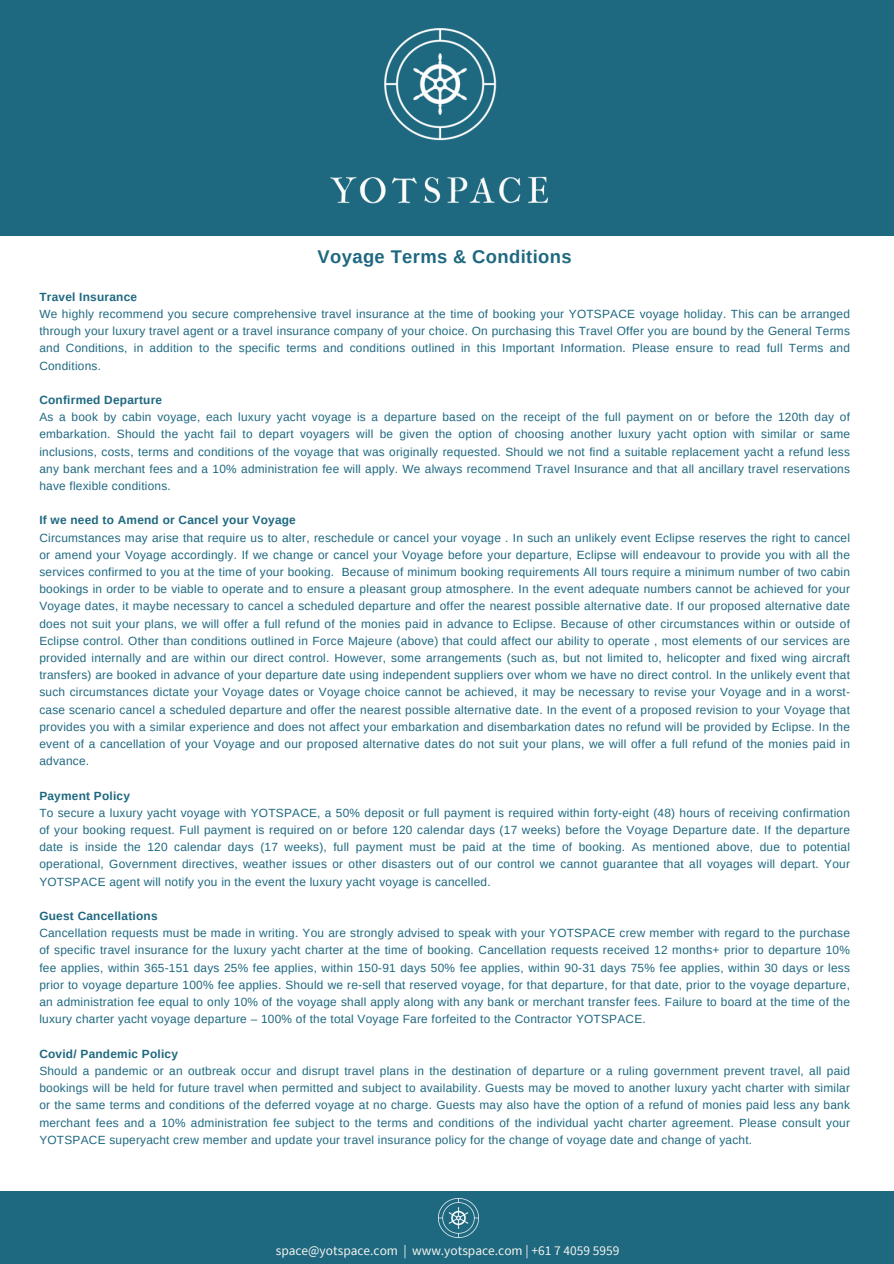
<style>
.page{position:relative;width:894px;height:1264px;background:#fff}
.page>*{position:absolute;margin:0;border:0;box-sizing:border-box;transform-origin:0 0}
.t1{font:700 18.45px "Arimo";letter-spacing:.02em;color:#1e6880}
.t2{font:13.35px "Source Sans Pro";color:#f4f5ef}
.t3{font:11.85px/17.2px "Arimo";letter-spacing:.02em;color:#1e6880;text-align:justify}
.t4{font:700 11.85px "Arimo";letter-spacing:.02em;color:#1e6880}
</style>
<div class="page">
<div style="left:0;top:1191px;width:893px;height:72px;background:#1e6880"></div>
<img style="left:438px;top:1198px;width:40px;height:39px">
<div style="left:0;top:0;width:893px;height:236px;background:#1e6880"></div>
<img style="left:330px;top:28px;width:217px;height:176px">
<p class="t1" style="left:317px;top:246px;width:255px">Voyage Terms &amp; Conditions</p>
<p class="t4" style="left:39px;top:290px;width:99px">Travel Insurance</p>
<p class="t3" style="left:39px;top:305px;width:812px">We highly recommend you secure comprehensive travel insurance at the time of booking your YOTSPACE voyage holiday. This can be arranged through your luxury travel agent or a travel insurance company of your choice. On purchasing this Travel Offer you are bound by the General Terms and Conditions, in addition to the specific terms and conditions outlined in this Important Information. Please ensure to read full Terms and Conditions.</p>
<p class="t4" style="left:39px;top:393px;width:124px">Confirmed Departure</p>
<p class="t3" style="left:39px;top:408px;width:812px">As a book by cabin voyage, each luxury yacht voyage is a departure based on the receipt of the full payment on or before the 120th day of embarkation. Should the yacht fail to depart voyagers will be given the option of choosing another luxury yacht option with similar or same inclusions, costs, terms and conditions of the voyage that was originally requested. Should we not find a suitable replacement yacht a refund less any bank merchant fees and a 10% administration fee will apply. We always recommend Travel Insurance and that all ancillary travel reservations have flexible conditions.</p>
<p class="t4" style="left:39px;top:513px;width:258px">If we need to Amend or Cancel your Voyage</p>
<p class="t3" style="left:39px;top:529px;width:812px">Circumstances may arise that require us to alter, reschedule or cancel your voyage . In such an unlikely event Eclipse reserves the right to cancel or amend your Voyage accordingly. If we change or cancel your Voyage before your departure, Eclipse will endeavour to provide you with all the services confirmed to you at the time of your booking. Because of minimum booking requirements All tours require a minimum number of two cabin bookings in order to be viable to operate and to ensure a pleasant group atmosphere. In the event adequate numbers cannot be achieved for your Voyage dates, it maybe necessary to cancel a scheduled departure and offer the nearest possible alternative date. If our proposed alternative date does not suit your plans, we will offer a full refund of the monies paid in advance to Eclipse. Because of other circumstances within or outside of Eclipse control. Other than conditions outlined in Force Majeure (above) that could affect our ability to operate , most elements of our services are provided internally and are within our direct control. However, some arrangements (such as, but not limited to, helicopter and fixed wing aircraft transfers) are booked in advance of your departure date using independent suppliers over whom we have no direct control. In the unlikely event that such circumstances dictate your Voyage dates or Voyage choice cannot be achieved, it may be necessary to revise your Voyage and in a worst&shy;case scenario cancel a scheduled departure and offer the nearest possible alternative date. In the event of a proposed revision to your Voyage that provides you with a similar experience and does not affect your embarkation and disembarkation dates no refund will be provided by Eclipse. In the event of a cancellation of your Voyage and our proposed alternative dates do not suit your plans, we will offer a full refund of the monies paid in advance.</p>
<p class="t4" style="left:39px;top:789px;width:92px">Payment Policy</p>
<p class="t3" style="left:39px;top:804px;width:812px">To secure a luxury yacht voyage with YOTSPACE, a 50% deposit or full payment is required within forty-eight (48) hours of receiving confirmation of your booking request. Full payment is required on or before 120 calendar days (17 weeks) before the Voyage Departure date. If the departure date is inside the 120 calendar days (17 weeks), full payment must be paid at the time of booking. As mentioned above, due to potential operational, Government directives, weather issues or other disasters out of our control we cannot guarantee that all voyages will depart. Your YOTSPACE agent will notify you in the event the luxury yacht voyage is cancelled.</p>
<p class="t4" style="left:39px;top:909px;width:120px">Guest Cancellations</p>
<p class="t3" style="left:39px;top:924px;width:812px">Cancellation requests must be made in writing. You are strongly advised to speak with your YOTSPACE crew member with regard to the purchase of specific travel insurance for the luxury yacht charter at the time of booking. Cancellation requests received 12 months+ prior to departure 10% fee applies, within 365-151 days 25% fee applies, within 150-91 days 50% fee applies, within 90-31 days 75% fee applies, within 30 days or less prior to voyage departure 100% fee applies. Should we re-sell that reserved voyage, for that departure, for that date, prior to the voyage departure, an administration fee equal to only 10% of the voyage shall apply along with any bank or merchant transfer fees. Failure to board at the time of the luxury charter yacht voyage departure – 100% of the total Voyage Fare forfeited to the Contractor YOTSPACE.</p>
<p class="t4" style="left:39px;top:1046px;width:140px">Covid/ Pandemic Policy</p>
<p class="t3" style="left:39px;top:1062px;width:812px">Should a pandemic or an outbreak occur and disrupt travel plans in the destination of departure or a ruling government prevent travel, all paid bookings will be held for future travel when permitted and subject to availability. Guests may be moved to another luxury yacht charter with similar or the same terms and conditions of the deferred voyage at no charge. Guests may also have the option of a refund of monies paid less any bank merchant fees and a 10% administration fee subject to the terms and conditions of the individual yacht charter agreement. Please consult your YOTSPACE superyacht crew member and update your travel insurance policy for the change of voyage date and change of yacht.</p>
<h1 class="t2" style="left:276px;top:1242px;width:345px">space@yotspace.com | www.yotspace.com | +61 7 4059 5959</h1>
</div>
